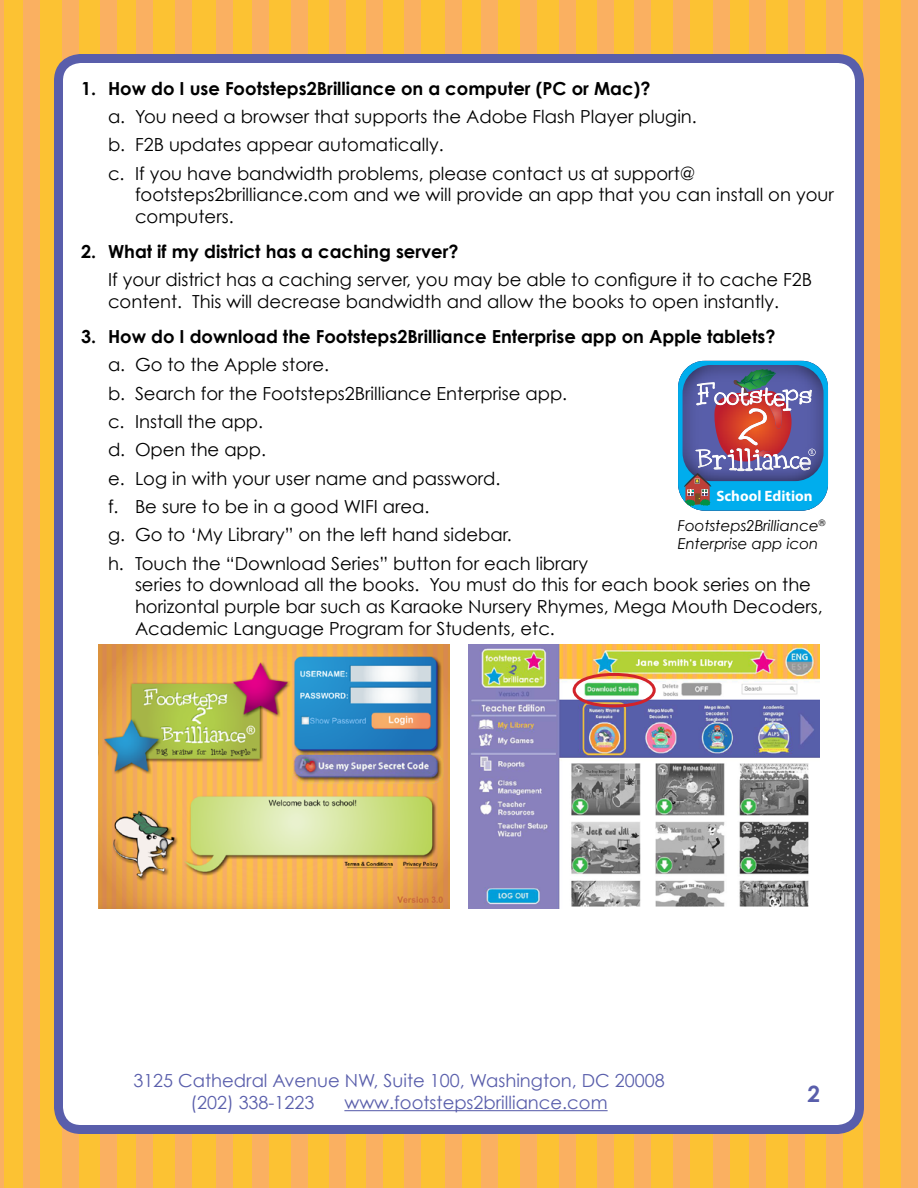
<style>
.page{position:relative;width:918px;height:1188px;background:#fcc233}
.page>*{position:absolute;margin:0;border:0;box-sizing:border-box;transform-origin:0 0}
.t1{font:700 22.5px "Century Gothic";color:#595eab}
.t2{font:18px/28.3px "Century Gothic";color:#000}
.t3{font:700 18px "Century Gothic";color:#000}
.t4{font:18px/21.6px "Century Gothic";color:#595eab}
.t5{font:italic 15px/18px "Century Gothic";color:#000}
.t6{font:700 15px "Myriad Pro";color:#fff}
</style>
<div class="page">
<hr style="left:0;top:0;width:3px;height:1188px;background:#fab061">
<div style="left:23px;top:0;width:17px;height:1188px;background:#fab061"></div>
<div style="left:62px;top:0;width:17px;height:1188px;background:#fab061"></div>
<div style="left:100px;top:0;width:17px;height:1188px;background:#fab061"></div>
<div style="left:136px;top:0;width:17px;height:1188px;background:#fab061"></div>
<div style="left:175px;top:0;width:17px;height:1188px;background:#fab061"></div>
<div style="left:216px;top:0;width:16px;height:1188px;background:#fab061"></div>
<div style="left:252px;top:0;width:17px;height:1188px;background:#fab061"></div>
<div style="left:291px;top:0;width:17px;height:1188px;background:#fab061"></div>
<div style="left:329px;top:0;width:17px;height:1188px;background:#fab061"></div>
<div style="left:366px;top:0;width:16px;height:1188px;background:#fab061"></div>
<div style="left:405px;top:0;width:16px;height:1188px;background:#fab061"></div>
<div style="left:445px;top:0;width:17px;height:1188px;background:#fab061"></div>
<div style="left:481px;top:0;width:17px;height:1188px;background:#fab061"></div>
<div style="left:520px;top:0;width:17px;height:1188px;background:#fab061"></div>
<div style="left:559px;top:0;width:17px;height:1188px;background:#fab061"></div>
<div style="left:597px;top:0;width:17px;height:1188px;background:#fab061"></div>
<div style="left:634px;top:0;width:16px;height:1188px;background:#fab061"></div>
<div style="left:673px;top:0;width:16px;height:1188px;background:#fab061"></div>
<div style="left:713px;top:0;width:17px;height:1188px;background:#fab061"></div>
<div style="left:749px;top:0;width:17px;height:1188px;background:#fab061"></div>
<div style="left:788px;top:0;width:17px;height:1188px;background:#fab061"></div>
<div style="left:826px;top:0;width:17px;height:1188px;background:#fab061"></div>
<div style="left:863px;top:0;width:17px;height:1188px;background:#fab061"></div>
<div style="left:902px;top:0;width:16px;height:1188px;background:#fab061"></div>
<div style="left:58px;top:58px;width:802px;height:1072px;background:#fff;border-radius:22px"></div>
<div style="left:54px;top:54px;width:810px;height:1080px;border:9px solid #595eab;border-radius:22px"></div>
<hr style="left:344px;top:1110px;width:264px;height:1px;background:#595eab">
<img style="left:98px;top:645px;width:351px;height:263px">
<img style="left:469px;top:645px;width:351px;height:263px">
<div style="left:573px;top:673px;width:83px;height:34px;border:3px solid #d2232a;border-radius:50%"></div>
<svg style="left:678px;top:361px;width:150px;height:150px;background:#6478a3"></svg>
<p class="t3" style="left:81px;top:77px;width:571px">1. How do I use Footsteps2Brilliance on a computer (PC or Mac)?</p>
<p class="t2" style="left:108px;top:102px;width:590px">a. You need a browser that supports the Adobe Flash Player plugin. b. F2B updates appear automatically.<br>c. If you have bandwidth problems, please contact us at support@</p>
<p class="t2" style="left:135px;top:184px;width:700px;line-height:21.6px">footsteps2brilliance.com and we will provide an app that you can install on your computers.</p>
<p class="t3" style="left:81px;top:240px;width:379px">2. What if my district has a caching server?</p>
<p class="t2" style="left:108px;top:269px;width:706px;line-height:21.6px">If your district has a caching server, you may be able to configure it to cache F2B content. This will decrease bandwidth and allow the books to open instantly.</p>
<p class="t3" style="left:81px;top:325px;width:696px">3. How do I download the Footsteps2Brilliance Enterprise app on Apple tablets?</p>
<p class="t2" style="left:108px;top:350px;width:482px">a. Go to the Apple store.<br>b. Search for the Footsteps2Brilliance Enterprise app. c. Install the app.<br>d. Open the app.<br>e. Log in with your user name and password.<br>f. Be sure to be in a good WIFI area.<br>g. Go to ‘My Library” on the left hand sidebar.<br>h. Touch the “Download Series” button for each library</p>
<p class="t2" style="left:135px;top:574px;width:689px;line-height:21.6px">series to download all the books. You must do this for each book series on the horizontal purple bar such as Karaoke Nursery Rhymes, Mega Mouth Decoders,<br>Academic Language Program for Students, etc.</p>
<p class="t6" style="left:716px;top:486px;width:98px">School Edition</p>
<p class="t5" style="left:678px;top:517px;width:149px">Footsteps2Brilliance<sup>®<br></sup>Enterprise app icon</p>
<p class="t4" style="left:190px;top:1070px;width:476px;text-indent:-57px">3125 Cathedral Avenue NW, Suite 100, Washington, DC 20008 (202) 338-1223</p>
<p class="t4" style="left:344px;top:1091px;width:265px">www.footsteps2brilliance.com</p>
<p class="t1" style="left:807px;top:1079px;width:14px">2</p>
</div>
